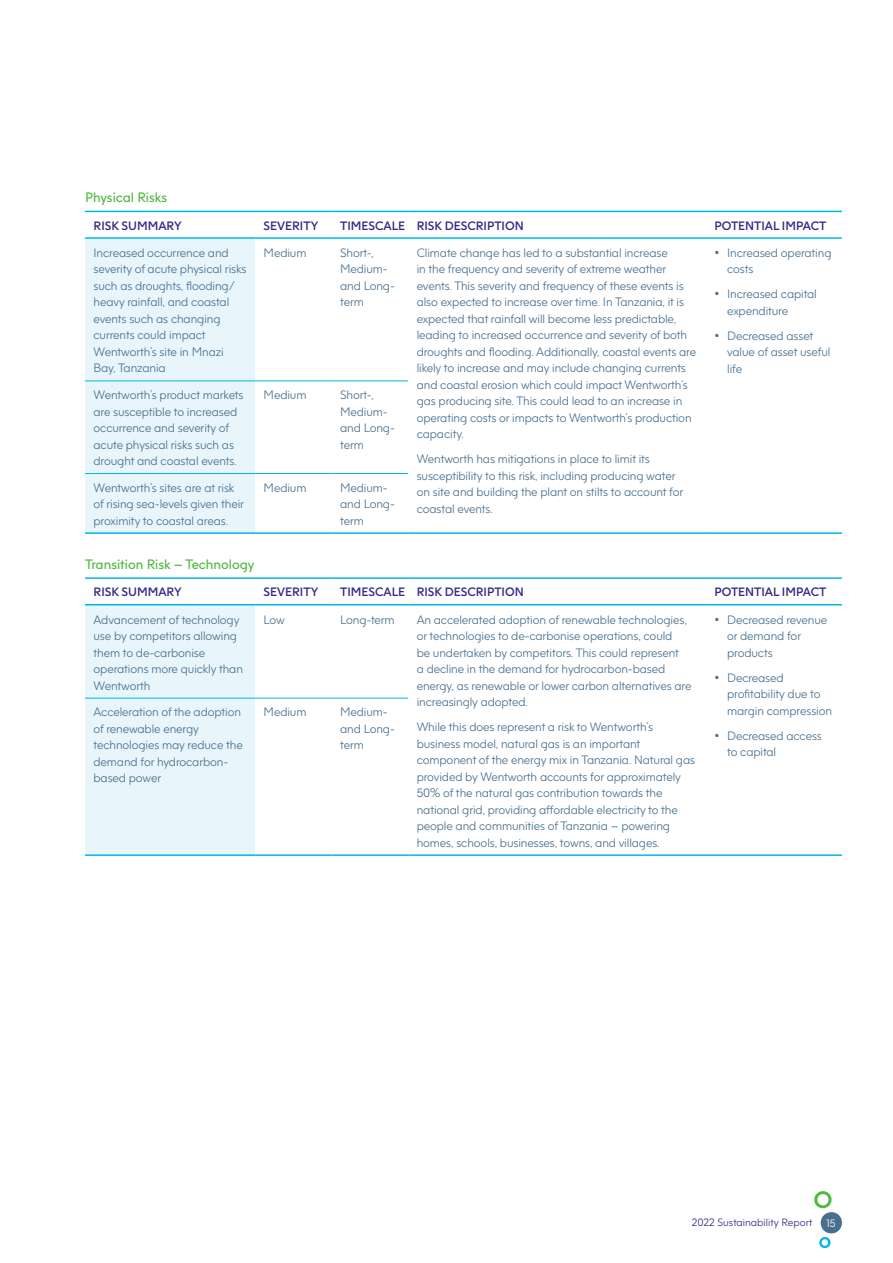
<style>
.page{position:relative;width:893px;height:1263px;background:#fff}
.page>*{position:absolute;margin:0;border:0;box-sizing:border-box;transform-origin:0 0}
.t1{font:13.5px "F37 Jan";color:#56b947}
.t2{font:300 12px/16.5px "F37 Jan";letter-spacing:-.01em;color:#48708e}
.t3{font:700 12px "F37 Jan";color:#362885}
.t4{font:300 10.5px "F37 Jan";color:#362885}
.t5{font:300 10.5px "F37 Jan";color:#fff}
</style>
<div class="page">
<div style="left:821px;top:1212px;width:21px;height:21px;background:#48708e;border-radius:50%"></div>
<svg style="left:814px;top:1191px;width:18px;height:17px"></svg>
<svg style="left:819px;top:1237px;width:11px;height:11px"></svg>
<div style="left:85px;top:239px;width:170px;height:293px;background:#e8f6fc"></div>
<hr style="left:85px;top:532px;width:170px;height:2px;background:#00b6ed">
<hr style="left:255px;top:532px;width:77px;height:2px;background:#00b6ed">
<hr style="left:332px;top:532px;width:76px;height:2px;background:#00b6ed">
<hr style="left:85px;top:211px;width:170px;height:1px;background:#00b6ed">
<hr style="left:255px;top:211px;width:77px;height:1px;background:#00b6ed">
<hr style="left:332px;top:211px;width:76px;height:1px;background:#00b6ed">
<hr style="left:408px;top:211px;width:298px;height:1px;background:#00b6ed">
<hr style="left:706px;top:211px;width:136px;height:1px;background:#00b6ed">
<hr style="left:85px;top:237px;width:170px;height:2px;background:#00b6ed">
<hr style="left:255px;top:237px;width:77px;height:2px;background:#00b6ed">
<hr style="left:332px;top:237px;width:76px;height:2px;background:#00b6ed">
<hr style="left:408px;top:237px;width:298px;height:2px;background:#00b6ed">
<hr style="left:706px;top:237px;width:136px;height:2px;background:#00b6ed">
<hr style="left:408px;top:532px;width:298px;height:2px;background:#00b6ed">
<hr style="left:706px;top:532px;width:136px;height:2px;background:#00b6ed">
<hr style="left:85px;top:380px;width:170px;height:1px;background:#00b6ed">
<hr style="left:255px;top:380px;width:77px;height:1px;background:#00b6ed">
<hr style="left:332px;top:380px;width:76px;height:1px;background:#00b6ed">
<hr style="left:85px;top:473px;width:170px;height:1px;background:#00b6ed">
<hr style="left:255px;top:473px;width:77px;height:1px;background:#00b6ed">
<hr style="left:332px;top:473px;width:76px;height:1px;background:#00b6ed">
<div style="left:85px;top:605px;width:170px;height:249px;background:#e8f6fc"></div>
<hr style="left:85px;top:854px;width:170px;height:2px;background:#00b6ed">
<hr style="left:255px;top:854px;width:77px;height:2px;background:#00b6ed">
<hr style="left:332px;top:854px;width:76px;height:2px;background:#00b6ed">
<hr style="left:85px;top:577px;width:170px;height:2px;background:#00b6ed">
<hr style="left:255px;top:577px;width:77px;height:2px;background:#00b6ed">
<hr style="left:332px;top:577px;width:76px;height:2px;background:#00b6ed">
<hr style="left:408px;top:577px;width:298px;height:2px;background:#00b6ed">
<hr style="left:706px;top:577px;width:136px;height:2px;background:#00b6ed">
<hr style="left:85px;top:604px;width:170px;height:1px;background:#00b6ed">
<hr style="left:255px;top:604px;width:77px;height:1px;background:#00b6ed">
<hr style="left:332px;top:604px;width:76px;height:1px;background:#00b6ed">
<hr style="left:408px;top:604px;width:298px;height:1px;background:#00b6ed">
<hr style="left:706px;top:604px;width:136px;height:1px;background:#00b6ed">
<hr style="left:408px;top:854px;width:298px;height:2px;background:#00b6ed">
<hr style="left:706px;top:854px;width:136px;height:2px;background:#00b6ed">
<hr style="left:85px;top:698px;width:170px;height:1px;background:#00b6ed">
<hr style="left:255px;top:698px;width:77px;height:1px;background:#00b6ed">
<hr style="left:332px;top:698px;width:76px;height:1px;background:#00b6ed">
<p class="t1" style="left:85px;top:189px;width:84px">Physical Risks</p>
<p class="t3" style="left:94px;top:218px;width:90px">RISK SUMMARY</p>
<p class="t3" style="left:264px;top:218px;width:56px">SEVERITY</p>
<p class="t3" style="left:340px;top:218px;width:185px">TIMESCALE RISK DESCRIPTION</p>
<p class="t3" style="left:714px;top:218px;width:113px">POTENTIAL IMPACT</p>
<p class="t2" style="left:94px;top:244px;width:154px">Increased occurrence and severity of acute physical risks such as droughts, flooding/ heavy rainfall, and coastal events such as changing currents could impact<br>Wentworth’s site in Mnazi<br>Bay, Tanzania</p>
<p class="t2" style="left:264px;top:244px;width:44px">Medium</p>
<p class="t2" style="left:340px;top:244px;width:56px">Short-,<br>Medium&shy;and Long&shy;term</p>
<p class="t2" style="left:417px;top:244px;width:281px">Climate change has led to a substantial increase<br>in the frequency and severity of extreme weather events. This severity and frequency of these events is also expected to increase over time. In Tanzania, it is expected that rainfall will become less predictable, leading to increased occurrence and severity of both droughts and flooding. Additionally, coastal events are likely to increase and may include changing currents and coastal erosion which could impact Wentworth’s gas producing site. This could lead to an increase in operating costs or impacts to Wentworth’s production capacity.</p>
<p class="t2" style="left:417px;top:451px;width:268px">Wentworth has mitigations in place to limit its susceptibility to this risk, including producing water on site and building the plant on stilts to account for coastal events.</p>
<p class="t2" style="left:727px;top:244px;width:106px;text-indent:-13px">• Increased operating costs</p>
<p class="t2" style="left:727px;top:286px;width:91px;text-indent:-13px">• Increased capital expenditure</p>
<p class="t2" style="left:727px;top:327px;width:105px;text-indent:-13px">• Decreased asset value of asset useful life</p>
<p class="t2" style="left:94px;top:386px;width:151px">Wentworth’s product markets are susceptible to increased occurrence and severity of acute physical risks such as drought and coastal events.</p>
<p class="t2" style="left:264px;top:386px;width:44px">Medium</p>
<p class="t2" style="left:340px;top:386px;width:56px">Short-,<br>Medium&shy;and Long&shy;term</p>
<p class="t2" style="left:94px;top:479px;width:152px">Wentworth’s sites are at risk of rising sea-levels given their proximity to coastal areas.</p>
<p class="t2" style="left:264px;top:479px;width:44px">Medium</p>
<p class="t2" style="left:340px;top:479px;width:56px">Medium&shy;and Long&shy;term</p>
<p class="t1" style="left:85px;top:556px;width:171px">Transition Risk – Technology</p>
<p class="t3" style="left:94px;top:584px;width:90px">RISK SUMMARY</p>
<p class="t3" style="left:264px;top:584px;width:56px">SEVERITY</p>
<p class="t3" style="left:340px;top:584px;width:185px">TIMESCALE RISK DESCRIPTION</p>
<p class="t3" style="left:714px;top:584px;width:113px">POTENTIAL IMPACT</p>
<p class="t2" style="left:94px;top:611px;width:151px">Advancement of technology use by competitors allowing them to de-carbonise operations more quickly than<br>Wentworth</p>
<p class="t2" style="left:264px;top:611px;width:23px">Low</p>
<p class="t2" style="left:340px;top:611px;width:56px">Long-term</p>
<p class="t2" style="left:417px;top:611px;width:276px">An accelerated adoption of renewable technologies, or technologies to de-carbonise operations, could<br>be undertaken by competitors. This could represent<br>a decline in the demand for hydrocarbon-based energy, as renewable or lower carbon alternatives are increasingly adopted.</p>
<p class="t2" style="left:417px;top:718px;width:280px">While this does represent a risk to Wentworth’s business model, natural gas is an important component of the energy mix in Tanzania. Natural gas provided by Wentworth accounts for approximately 50% of the natural gas contribution towards the national grid, providing affordable electricity to the people and communities of Tanzania – powering homes, schools, businesses, towns, and villages.</p>
<p class="t2" style="left:727px;top:611px;width:102px;text-indent:-13px">• Decreased revenue or demand for products</p>
<p class="t2" style="left:727px;top:669px;width:106px;text-indent:-13px">• Decreased profitability due to margin compression</p>
<p class="t2" style="left:727px;top:727px;width:96px;text-indent:-13px">• Decreased access to capital</p>
<p class="t2" style="left:94px;top:704px;width:151px">Acceleration of the adoption of renewable energy technologies may reduce the demand for hydrocarbon&shy;based power</p>
<p class="t2" style="left:264px;top:704px;width:44px">Medium</p>
<p class="t2" style="left:340px;top:704px;width:56px">Medium&shy;and Long&shy;term</p>
<p class="t4" style="left:692px;top:1216px;width:122px">2022 Sustainability Report</p>
<p class="t5" style="left:826px;top:1216px;width:11px">15</p>
</div>
